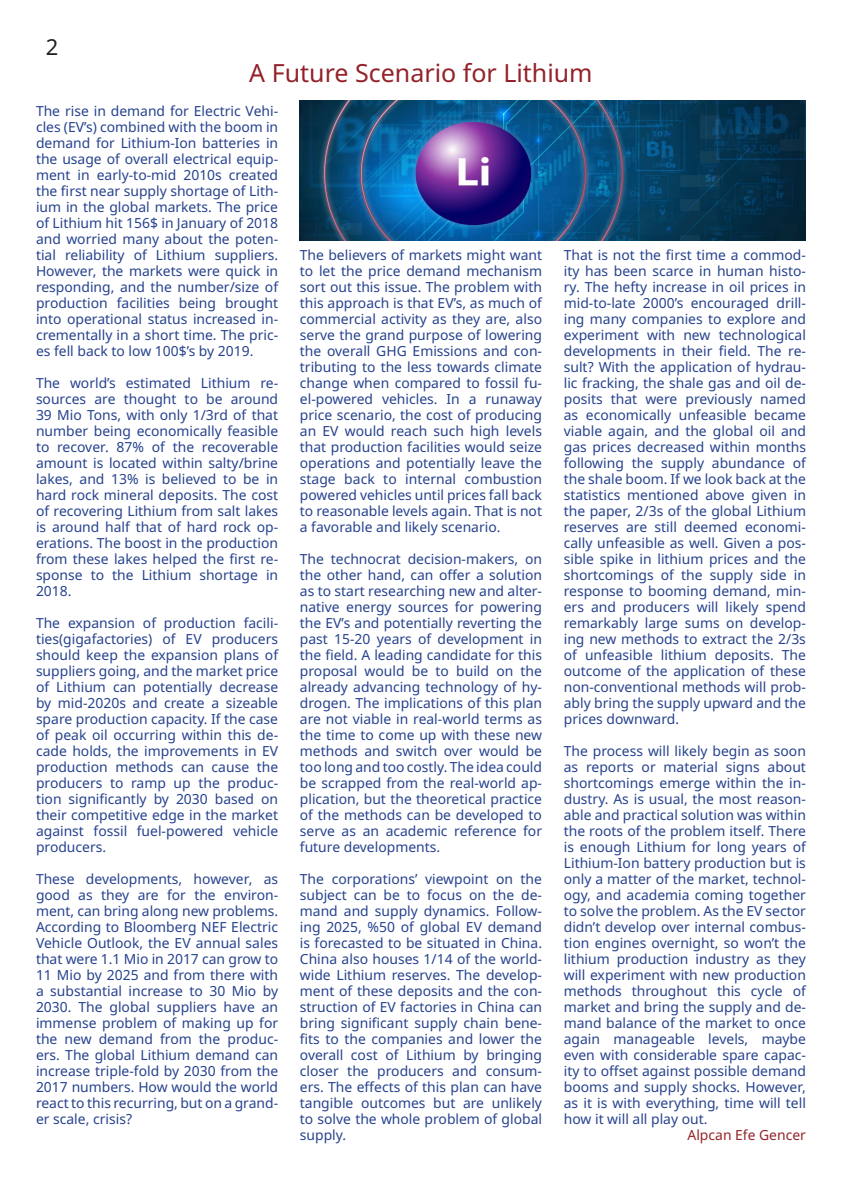
<style>
.page{position:relative;width:842px;height:1191px;background:#fff}
.page>*{position:absolute;margin:0;border:0;box-sizing:border-box;transform-origin:0 0}
.t1{font:25px "Noto Sans";color:#93222a}
.t2{font:22px "Noto Sans";color:#231f20}
.t3{font:13.9px/16px "Noto Sans";color:#26428e;text-align:justify}
.t4{font:13.9px "Noto Sans";color:#952329}
</style>
<div class="page">
<img style="left:300px;top:101px;width:506px;height:139px">
<p class="t2" style="left:46px;top:32px;width:14px">2</p>
<p class="t1" style="left:249px;top:56px;width:345px">A Future Scenario for Lithium</p>
<p class="t3" style="left:36px;top:103px;width:244px">The rise in demand for Electric Vehi&shy;cles (EV’s) combined with the boom in demand for Lithium-Ion batteries in the usage of overall electrical equip&shy;ment in early-to-mid 2010s created the first near supply shortage of Lith&shy;ium in the global markets. The price of Lithium hit 156$ in January of 2018 and worried many about the poten&shy;tial reliability of Lithium suppliers.<br>However, the markets were quick in responding, and the number/size of production facilities being brought into operational status increased in&shy;crementally in a short time. The pric&shy;es fell back to low 100$’s by 2019.</p>
<p class="t3" style="left:36px;top:375px;width:244px">The world’s estimated Lithium re&shy;sources are thought to be around 39 Mio Tons, with only 1/3rd of that number being economically feasible to recover. 87% of the recoverable amount is located within salty/brine lakes, and 13% is believed to be in hard rock mineral deposits. The cost of recovering Lithium from salt lakes is around half that of hard rock op&shy;erations. The boost in the production from these lakes helped the first re&shy;sponse to the Lithium shortage in 2018.</p>
<p class="t3" style="left:36px;top:615px;width:244px">The expansion of production facili&shy;ties(gigafactories) of EV producers should keep the expansion plans of suppliers going, and the market price of Lithium can potentially decrease by mid-2020s and create a sizeable spare production capacity. If the case of peak oil occurring within this de&shy;cade holds, the improvements in EV production methods can cause the producers to ramp up the produc&shy;tion significantly by 2030 based on their competitive edge in the market against fossil fuel-powered vehicle producers.</p>
<p class="t3" style="left:36px;top:871px;width:244px">These developments, however, as good as they are for the environ&shy;ment, can bring along new problems.<br>According to Bloomberg NEF Electric Vehicle Outlook, the EV annual sales that were 1.1 Mio in 2017 can grow to 11 Mio by 2025 and from there with a substantial increase to 30 Mio by 2030. The global suppliers have an immense problem of making up for the new demand from the produc&shy;ers. The global Lithium demand can increase triple-fold by 2030 from the 2017 numbers. How would the world react to this recurring, but on a grand&shy;er scale, crisis?</p>
<p class="t3" style="left:564px;top:247px;width:244px">That is not the first time a commod&shy;ity has been scarce in human histo&shy;ry. The hefty increase in oil prices in mid-to-late 2000’s encouraged drill&shy;ing many companies to explore and experiment with new technological developments in their field. The re&shy;sult? With the application of hydrau&shy;lic fracking, the shale gas and oil de&shy;posits that were previously named as economically unfeasible became viable again, and the global oil and gas prices decreased within months following the supply abundance of the shale boom. If we look back at the statistics mentioned above given in the paper, 2/3s of the global Lithium reserves are still deemed economi&shy;cally unfeasible as well. Given a pos&shy;sible spike in lithium prices and the shortcomings of the supply side in response to booming demand, min&shy;ers and producers will likely spend remarkably large sums on develop&shy;ing new methods to extract the 2/3s of unfeasible lithium deposits. The outcome of the application of these non-conventional methods will prob&shy;ably bring the supply upward and the prices downward.</p>
<p class="t3" style="left:564px;top:743px;width:244px">The process will likely begin as soon as reports or material signs about shortcomings emerge within the in&shy;dustry. As is usual, the most reason&shy;able and practical solution was within the roots of the problem itself. There is enough Lithium for long years of Lithium-Ion battery production but is only a matter of the market, technol&shy;ogy, and academia coming together to solve the problem. As the EV sector didn’t develop over internal combus&shy;tion engines overnight, so won’t the lithium production industry as they will experiment with new production methods throughout this cycle of market and bring the supply and de&shy;mand balance of the market to once again manageable levels, maybe even with considerable spare capac&shy;ity to offset against possible demand booms and supply shocks. However, as it is with everything, time will tell how it will all play out.</p>
<p class="t4" style="left:687px;top:1125px;width:120px">Alpcan Efe Gencer</p>
<p class="t3" style="left:300px;top:247px;width:244px">The believers of markets might want to let the price demand mechanism sort out this issue. The problem with this approach is that EV’s, as much of commercial activity as they are, also serve the grand purpose of lowering the overall GHG Emissions and con&shy;tributing to the less towards climate change when compared to fossil fu&shy;el-powered vehicles. In a runaway price scenario, the cost of producing an EV would reach such high levels that production facilities would seize operations and potentially leave the stage back to internal combustion powered vehicles until prices fall back to reasonable levels again. That is not a favorable and likely scenario.</p>
<p class="t3" style="left:300px;top:551px;width:244px">The technocrat decision-makers, on the other hand, can offer a solution as to start researching new and alter&shy;native energy sources for powering the EV’s and potentially reverting the past 15-20 years of development in the field. A leading candidate for this proposal would be to build on the already advancing technology of hy&shy;drogen. The implications of this plan are not viable in real-world terms as the time to come up with these new methods and switch over would be too long and too costly. The idea could be scrapped from the real-world ap&shy;plication, but the theoretical practice of the methods can be developed to serve as an academic reference for future developments.</p>
<p class="t3" style="left:300px;top:871px;width:244px">The corporations’ viewpoint on the subject can be to focus on the de&shy;mand and supply dynamics. Follow&shy;ing 2025, %50 of global EV demand is forecasted to be situated in China.<br>China also houses 1/14 of the world&shy;wide Lithium reserves. The develop&shy;ment of these deposits and the con&shy;struction of EV factories in China can bring significant supply chain bene&shy;fits to the companies and lower the overall cost of Lithium by bringing closer the producers and consum&shy;ers. The effects of this plan can have tangible outcomes but are unlikely to solve the whole problem of global supply.</p>
</div>
